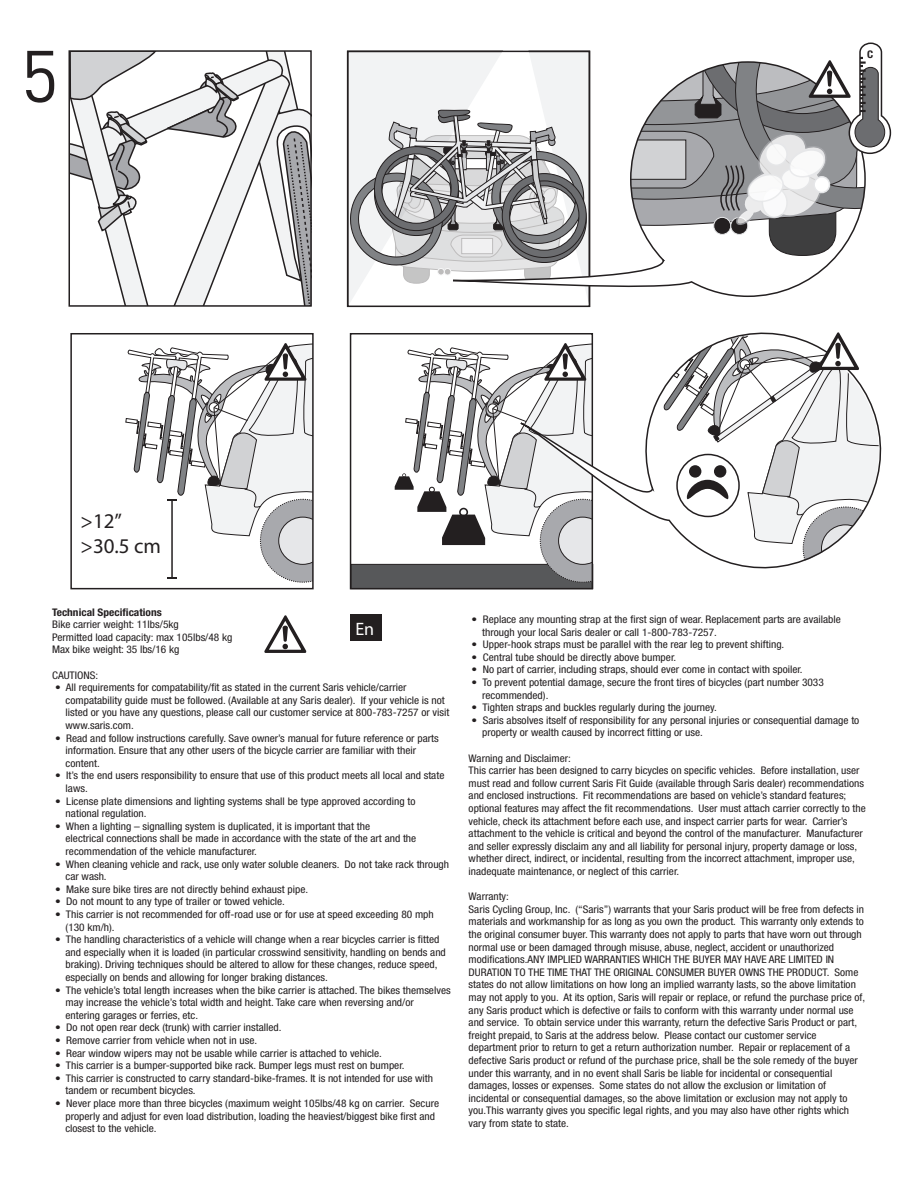
<style>
.page{position:relative;width:918px;height:1188px;background:#fff}
.page>*{position:absolute;margin:0;border:0;box-sizing:border-box;transform-origin:0 0}
.t1{font:72px "DIN";color:#231f20}
.t2{font:21px/25.2px "Myriad Pro";color:#231f20}
.t3{font:18px "Myriad Pro";color:#fff}
.t4{font:condensed 10.5px/12.6px "Helvetica Neue LT Std";color:#231f20;scale:1.09 1}
.t5{font:condensed 10.5px/12.6px "Helvetica Neue LT Std";color:#231f20;scale:1.08 1}
.t6{font:700 condensed 10.5px "Helvetica Neue LT Std";color:#231f20;scale:1.09 1}
</style>
<div class="page">
<svg style="left:264px;top:615px;width:43px;height:38px"></svg>
<svg style="left:72px;top:53px;width:237px;height:251px"></svg>
<div style="left:69px;top:50px;width:243px;height:257px;border:2px solid #231f20"></div>
<div style="left:70px;top:333px;width:244px;height:256px;border:2px solid #231f20"></div>
<svg style="left:520px;top:284px;width:282px;height:14px"></svg>
<div style="left:351px;top:564px;width:242px;height:25px;background:#57585a;border:1px solid #231f20"></div>
<svg style="left:125px;top:337px;width:188px;height:246px"></svg>
<svg style="left:395px;top:347px;width:124px;height:219px"></svg>
<div style="left:350px;top:333px;width:243px;height:256px;border:2px solid #231f20"></div>
<svg style="left:519px;top:333px;width:363px;height:253px"></svg>
<svg style="left:348px;top:42px;width:544px;height:242px"></svg>
<svg style="left:647px;top:332px;width:232px;height:237px"></svg>
<div style="left:350px;top:614px;width:31px;height:27px;background:#231f20"></div>
<h1 class="t1" style="left:21px;top:31px;width:39px">5</h1>
<p class="t6" style="left:867px;top:48px;width:7px">C</p>
<h2 class="t2" style="left:81px;top:508px;width:82px">&gt;12” &gt;30.5 cm</h2>
<p class="t6" style="left:52px;top:606px;width:102px">Technical Specifications</p>
<p class="t4" style="left:52px;top:618px;width:167px">Bike carrier weight: 11lbs/5kg<br>Permitted load capacity: max 105lbs/48 kg<br>Max bike weight: 35 lbs/16 kg</p>
<p class="t4" style="left:52px;top:669px;width:44px">CAUTIONS:</p>
<p class="t4" style="left:66px;top:681px;width:354px;text-indent:-10px">• All requirements for compatability/fit as stated in the current Saris vehicle/carrier compatability guide must be followed. (Available at any Saris dealer). If your vehicle is not listed or you have any questions, please call our customer service at 800-783-7257 or visit www.saris.com.</p>
<p class="t4" style="left:66px;top:732px;width:344px;text-indent:-10px">• Read and follow instructions carefully. Save owner’s manual for future reference or parts information. Ensure that any other users of the bicycle carrier are familiar with their content.</p>
<p class="t4" style="left:66px;top:769px;width:349px;text-indent:-10px">• It’s the end users responsibility to ensure that use of this product meets all local and state laws.</p>
<p class="t4" style="left:66px;top:795px;width:322px;text-indent:-10px">• License plate dimensions and lighting systems shall be type approved according to national regulation.</p>
<p class="t4" style="left:66px;top:820px;width:323px;text-indent:-10px">• When a lighting – signalling system is duplicated, it is important that the<br>electrical connections shall be made in accordance with the state of the art and the recommendation of the vehicle manufacturer.</p>
<p class="t4" style="left:66px;top:858px;width:353px;text-indent:-10px">• When cleaning vehicle and rack, use only water soluble cleaners. Do not take rack through car wash.</p>
<p class="t4" style="left:55px;top:883px;width:234px">• Make sure bike tires are not directly behind exhaust pipe.</p>
<p class="t4" style="left:55px;top:895px;width:212px">• Do not mount to any type of trailer or towed vehicle.</p>
<p class="t4" style="left:66px;top:908px;width:339px;text-indent:-10px">• This carrier is not recommended for off-road use or for use at speed exceeding 80 mph (130 km/h).</p>
<p class="t4" style="left:66px;top:933px;width:350px;text-indent:-10px">• The handling characteristics of a vehicle will change when a rear bicycles carrier is fitted and especially when it is loaded (in particular crosswind sensitivity, handling on bends and braking). Driving techniques should be altered to allow for these changes, reduce speed, especially on bends and allowing for longer braking distances.</p>
<p class="t4" style="left:66px;top:984px;width:355px;text-indent:-10px">• The vehicle’s total length increases when the bike carrier is attached. The bikes themselves may increase the vehicle’s total width and height. Take care when reversing and/or entering garages or ferries, etc.</p>
<p class="t4" style="left:55px;top:1021px;width:209px">• Do not open rear deck (trunk) with carrier installed.</p>
<p class="t4" style="left:55px;top:1034px;width:187px">• Remove carrier from vehicle when not in use.</p>
<p class="t4" style="left:55px;top:1047px;width:301px">• Rear window wipers may not be usable while carrier is attached to vehicle.</p>
<p class="t4" style="left:55px;top:1059px;width:322px">• This carrier is a bumper-supported bike rack. Bumper legs must rest on bumper.</p>
<p class="t4" style="left:66px;top:1072px;width:339px;text-indent:-10px">• This carrier is constructed to carry standard-bike-frames. It is not intended for use with tandem or recumbent bicycles.</p>
<p class="t4" style="left:66px;top:1097px;width:344px;text-indent:-10px">• Never place more than three bicycles (maximum weight 105lbs/48 kg on carrier. Secure properly and adjust for even load distribution, loading the heaviest/biggest bike first and closest to the vehicle.</p>
<h3 class="t3" style="left:355px;top:618px;width:20px">En</h3>
<p class="t4" style="left:482px;top:613px;width:331px;text-indent:-10px">• Replace any mounting strap at the first sign of wear. Replacement parts are available through your local Saris dealer or call 1-800-783-7257.</p>
<p class="t4" style="left:472px;top:638px;width:288px">• Upper-hook straps must be parallel with the rear leg to prevent shifting.</p>
<p class="t4" style="left:472px;top:651px;width:189px">• Central tube should be directly above bumper.</p>
<p class="t4" style="left:472px;top:663px;width:305px">• No part of carrier, including straps, should ever come in contact with spoiler.</p>
<p class="t4" style="left:482px;top:676px;width:315px;text-indent:-10px">• To prevent potential damage, secure the front tires of bicycles (part number 3033 recommended).</p>
<p class="t4" style="left:472px;top:701px;width:227px">• Tighten straps and buckles regularly during the journey.</p>
<p class="t4" style="left:482px;top:714px;width:348px;text-indent:-10px">• Saris absolves itself of responsibility for any personal injuries or consequential damage to property or wealth caused by incorrect fitting or use.</p>
<p class="t5" style="left:469px;top:751px;width:369px">Warning and Disclaimer:<br>This carrier has been designed to carry bicycles on specific vehicles. Before installation, user must read and follow current Saris Fit Guide (available through Saris dealer) recommendations and enclosed instructions. Fit recommendations are based on vehicle’s standard features; optional features may affect the fit recommendations. User must attach carrier correctly to the vehicle, check its attachment before each use, and inspect carrier parts for wear. Carrier’s attachment to the vehicle is critical and beyond the control of the manufacturer. Manufacturer and seller expressly disclaim any and all liability for personal injury, property damage or loss, whether direct, indirect, or incidental, resulting from the incorrect attachment, improper use, inadequate maintenance, or neglect of this carrier.</p>
<p class="t5" style="left:469px;top:890px;width:369px">Warranty:<br>Saris Cycling Group, Inc. (“Saris”) warrants that your Saris product will be free from defects in materials and workmanship for as long as you own the product. This warranty only extends to the original consumer buyer. This warranty does not apply to parts that have worn out through normal use or been damaged through misuse, abuse, neglect, accident or unauthorized modifications.ANY IMPLIED WARRANTIES WHICH THE BUYER MAY HAVE ARE LIMITED IN DURATION TO THE TIME THAT THE ORIGINAL CONSUMER BUYER OWNS THE PRODUCT. Some states do not allow limitations on how long an implied warranty lasts, so the above limitation may not apply to you. At its option, Saris will repair or replace, or refund the purchase price of, any Saris product which is defective or fails to conform with this warranty under normal use and service. To obtain service under this warranty, return the defective Saris Product or part, freight prepaid, to Saris at the address below. Please contact our customer service department prior to return to get a return authorization number. Repair or replacement of a defective Saris product or refund of the purchase price, shall be the sole remedy of the buyer under this warranty, and in no event shall Saris be liable for incidental or consequential damages, losses or expenses. Some states do not allow the exclusion or limitation of incidental or consequential damages, so the above limitation or exclusion may not apply to you.This warranty gives you specific legal rights, and you may also have other rights which vary from state to state.</p>
</div>
